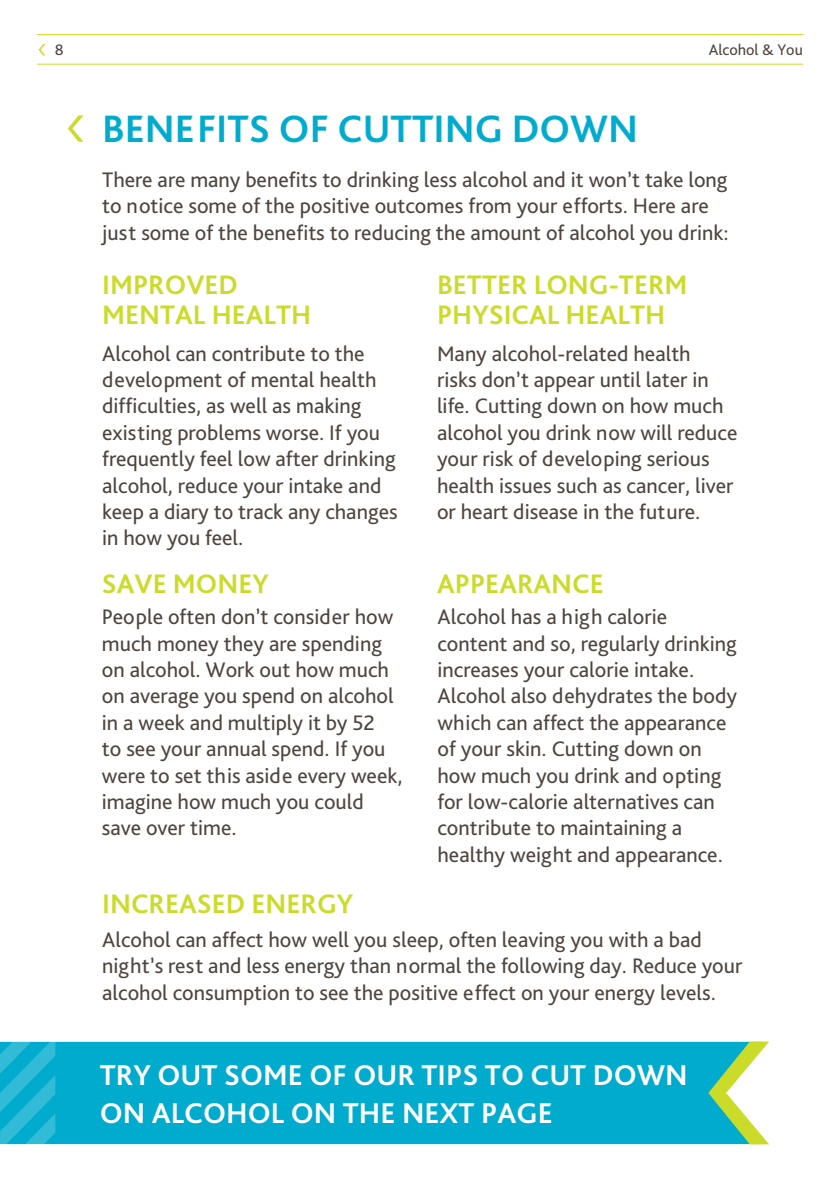
<style>
.page{position:relative;width:840px;height:1191px;background:#fff}
.page>*{position:absolute;margin:0;border:0;box-sizing:border-box;transform-origin:0 0}
.t1{font:700 40px "Bliss Pro";color:#00abcd}
.t2{font:700 30px/38px "Bliss Pro";color:#fff}
.t3{font:700 28px/30px "Bliss Pro";color:#cadb2a}
.t4{font:22px/26.4px "Bliss Pro";color:#4d453f}
.t5{font:16px "Bliss Pro";color:#4d453f}
</style>
<div class="page">
<svg style="left:39px;top:44px;width:6px;height:11px"></svg>
<hr style="left:37px;top:64px;width:765px;height:1px;background:#cadb2a">
<hr style="left:37px;top:34px;width:765px;height:1px;background:#cadb2a">
<svg style="left:68px;top:115px;width:15px;height:27px"></svg>
<div style="left:55px;top:1041px;width:653px;height:103px;background:#00abcd"></div>
<svg style="left:708px;top:1041px;width:60px;height:103px"></svg>
<svg style="left:0;top:1041px;width:55px;height:104px;background:#1db4d2"></svg>
<p class="t5" style="left:55px;top:40px;width:10px">8</p>
<p class="t5" style="left:708px;top:40px;width:96px">Alcohol &amp; You</p>
<h1 class="t1" style="left:102px;top:104px;width:537px">BENEFITS OF CUTTING DOWN</h1>
<p class="t4" style="left:102px;top:166px;width:627px">There are many benefits to drinking less alcohol and it won’t take long to notice some of the positive outcomes from your efforts. Here are just some of the benefits to reducing the amount of alcohol you drink:</p>
<p class="t3" style="left:102px;top:268px;width:210px">IMPROVED<br>MENTAL HEALTH</p>
<p class="t3" style="left:437px;top:268px;width:252px">BETTER LONG-TERM<br>PHYSICAL HEALTH</p>
<p class="t4" style="left:102px;top:339px;width:297px">Alcohol can contribute to the development of mental health difficulties, as well as making existing problems worse. If you frequently feel low after drinking alcohol, reduce your intake and keep a diary to track any changes in how you feel.</p>
<p class="t4" style="left:437px;top:339px;width:302px">Many alcohol-related health<br>risks don’t appear until later in life. Cutting down on how much alcohol you drink now will reduce your risk of developing serious health issues such as cancer, liver or heart disease in the future.</p>
<p class="t3" style="left:102px;top:568px;width:168px">SAVE MONEY</p>
<p class="t4" style="left:102px;top:603px;width:302px">People often don’t consider how much money they are spending on alcohol. Work out how much on average you spend on alcohol in a week and multiply it by 52<br>to see your annual spend. If you were to set this aside every week, imagine how much you could save over time.</p>
<p class="t3" style="left:437px;top:568px;width:168px">APPEARANCE</p>
<p class="t4" style="left:437px;top:603px;width:301px">Alcohol has a high calorie content and so, regularly drinking increases your calorie intake.<br>Alcohol also dehydrates the body which can affect the appearance of your skin. Cutting down on how much you drink and opting for low-calorie alternatives can contribute to maintaining a healthy weight and appearance.</p>
<p class="t3" style="left:102px;top:888px;width:252px">INCREASED ENERGY</p>
<p class="t4" style="left:102px;top:925px;width:641px">Alcohol can affect how well you sleep, often leaving you with a bad night’s rest and less energy than normal the following day. Reduce your alcohol consumption to see the positive effect on your energy levels.</p>
<h2 class="t2" style="left:100px;top:1055px;width:589px">TRY OUT SOME OF OUR TIPS TO CUT DOWN<br>ON ALCOHOL ON THE NEXT PAGE</h2>
</div>
